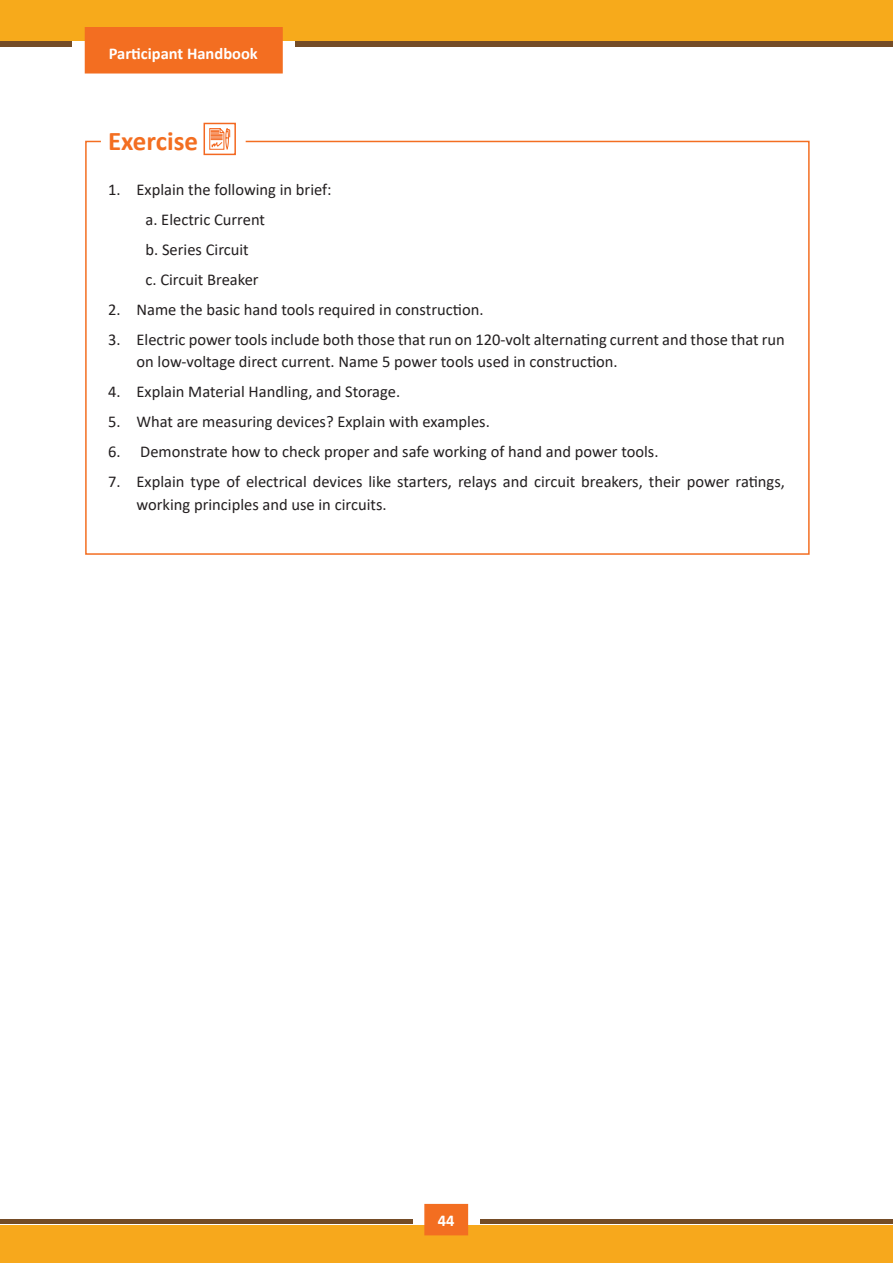
<style>
.page{position:relative;width:893px;height:1263px;background:#fff}
.page>*{position:absolute;margin:0;border:0;box-sizing:border-box;transform-origin:0 0}
.CHAPTER_POINT{font:700 27px "Calibri";color:#f36e21}
.tap{font:16.5px/22.5px "Calibri";color:#231f20}
.t1{font:700 16.5px "Calibri";color:#fff}
</style>
<div class="page">
<div style="left:0;top:1225px;width:893px;height:38px;background:#f7a81c"></div>
<hr style="left:481px;top:1219px;width:412px;height:4px;background:#744c27">
<hr style="left:0;top:1219px;width:413px;height:4px;background:#744c27">
<svg style="left:0;top:40px;width:71px;height:6px"></svg>
<svg style="left:296px;top:40px;width:596px;height:6px;background:#895b25"></svg>
<div style="left:0;top:0;width:893px;height:40px;background:#f7aa1b"></div>
<hr style="left:892px;top:0;width:1px;height:46px;background:#744c27">
<hr style="left:892px;top:0;width:1px;height:40px;background:#f7aa1b">
<div style="left:85px;top:27px;width:198px;height:47px;background:#f36e21;border:2px solid #f36e21"></div>
<div style="left:424px;top:1204px;width:44px;height:31px;background:#f36e21"></div>
<svg style="left:85px;top:140px;width:725px;height:415px"></svg>
<div style="left:204px;top:123px;width:32px;height:32px;border:2px solid #f36821"></div>
<svg style="left:209px;top:128px;width:22px;height:33px"></svg>
<p class="t1" style="left:109px;top:42px;width:151px">Participant Handbook</p>
<p class="CHAPTER_POINT" style="left:108px;top:121px;width:92px">Exercise</p>
<p class="tap" style="left:108px;top:177px;width:225px">1. Explain the following in brief:</p>
<p class="tap" style="left:146px;top:207px;width:121px">a. Electric Current</p>
<p class="tap" style="left:146px;top:237px;width:105px">b. Series Circuit</p>
<p class="tap" style="left:146px;top:267px;width:115px">c. Circuit Breaker</p>
<p class="tap" style="left:108px;top:297px;width:377px">2. Name the basic hand tools required in construction.</p>
<p class="tap" style="left:136px;top:327px;width:650px;text-indent:-28px">3. Electric power tools include both those that run on 120-volt alternating current and those that run on low-voltage direct current. Name 5 power tools used in construction.</p>
<p class="tap" style="left:108px;top:380px;width:294px">4. Explain Material Handling, and Storage.</p>
<p class="tap" style="left:108px;top:410px;width:383px">5. What are measuring devices? Explain with examples.</p>
<p class="tap" style="left:108px;top:440px;width:552px">6. Demonstrate how to check proper and safe working of hand and power tools.</p>
<p class="tap" style="left:136px;top:470px;width:650px;text-indent:-28px">7. Explain type of electrical devices like starters, relays and circuit breakers, their power ratings, working principles and use in circuits.</p>
<p class="t1" style="left:438px;top:1209px;width:18px">44</p>
</div>
